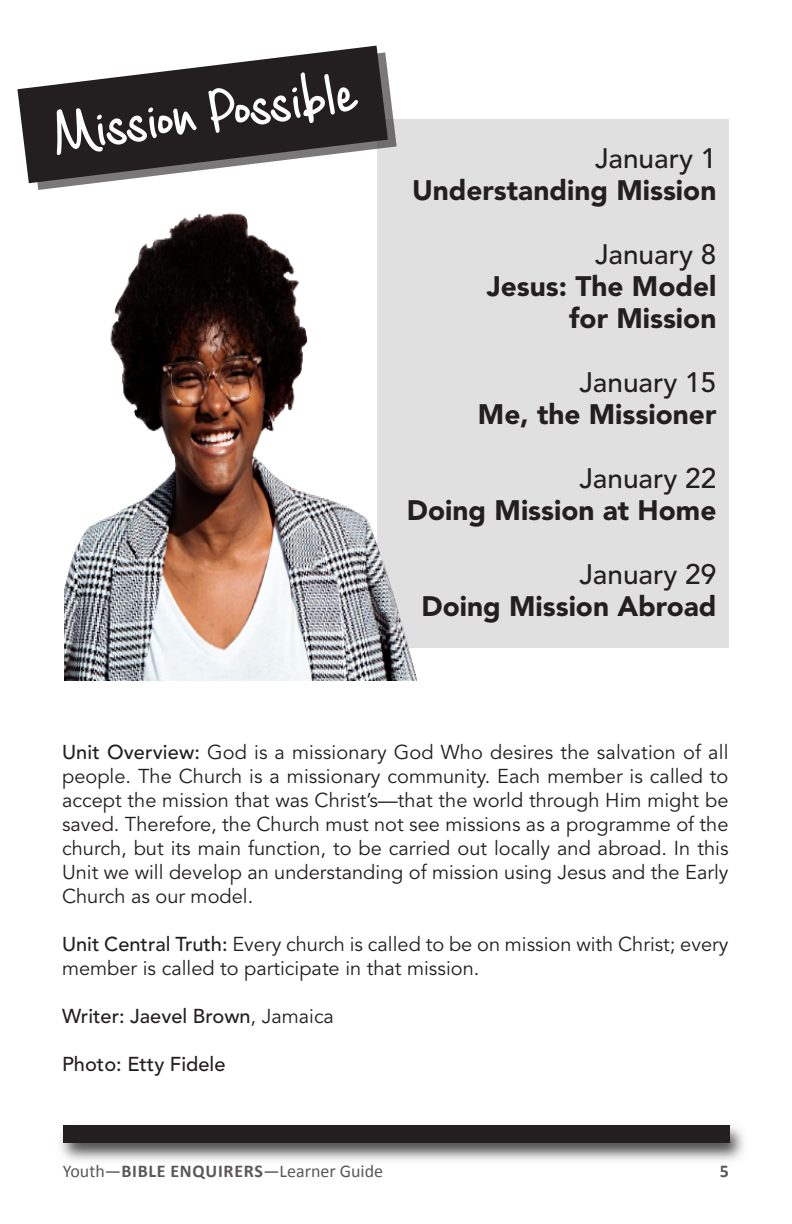
<style>
.page{position:relative;width:792px;height:1224px;background:#fff}
.page>*{position:absolute;margin:0;border:0;box-sizing:border-box;transform-origin:0 0}
.t1{font:700 76px "Cashew Apple Ale";color:#fff}
.t2{font:900 28px/32px "Avenir LT Std";color:#231f20;text-align:right}
.t3{font:500 28px "Avenir LT Std";color:#231f20}
.t4{font:20px/24px "Avenir LT Std";color:#231f20;text-align:justify}
.t5{font:500 20px "Avenir LT Std";color:#231f20}
.t6{font:18px "Calibri";color:rgb(35 31 32/.75)}
.t7{font:700 18px "Calibri";color:rgb(35 31 32/.75)}
.s1{font-weight:500}
.s2{font-weight:400}
.s3{font-weight:700}
</style>
<div class="page">
<div style="left:377px;top:119px;width:351px;height:529px;background:#e0e0e0"></div>
<img style="left:60px;top:1125px;width:684px;height:36px">
<div style="left:63px;top:1125px;width:666px;height:17px;background:#231f20"></div>
<svg style="left:29px;top:76px;width:368px;height:114px"></svg>
<svg style="left:17px;top:46px;width:371px;height:137px;fill:#231f20"></svg>
<img style="left:64px;top:213px;width:352px;height:467px">
<h1 class="t1" style="left:49px;top:97px;width:309px;rotate:-8deg">Mission Possible</h1>
<h2 class="t3" style="left:595px;top:147px;width:123px">January 1</h2>
<h2 class="t2" style="left:412px;top:174px;width:306px">Understanding Mission</h2>
<h2 class="t3" style="left:595px;top:243px;width:123px">January 8</h2>
<h2 class="t2" style="left:487px;top:270px;width:231px">Jesus: The Model for Mission</h2>
<h2 class="t3" style="left:579px;top:371px;width:138px">January 15</h2>
<h2 class="t2" style="left:478px;top:398px;width:240px">Me, the Missioner</h2>
<h2 class="t3" style="left:579px;top:467px;width:138px">January 22</h2>
<h2 class="t2" style="left:407px;top:494px;width:311px">Doing Mission at Home</h2>
<h2 class="t3" style="left:579px;top:563px;width:138px">January 29</h2>
<h2 class="t2" style="left:421px;top:590px;width:297px">Doing Mission Abroad</h2>
<p class="t4" style="left:62px;top:742px;width:668px"><span class="s1">Unit Overview:</span> God is a missionary God Who desires the salvation of all people. The Church is a missionary community. Each member is called to accept the mission that was Christ’s—that the world through Him might be saved. Therefore, the Church must not see missions as a programme of the church, but its main function, to be carried out locally and abroad. In this Unit we will develop an understanding of mission using Jesus and the Early Church as our model.</p>
<p class="t4" style="left:62px;top:934px;width:668px"><span class="s1">Unit Central Truth:</span> Every church is called to be on mission with Christ; every member is called to participate in that mission.</p>
<p class="t5" style="left:62px;top:1008px;width:273px">Writer: Jaevel Brown<span class="s2">, Jamaica</span></p>
<p class="t5" style="left:62px;top:1056px;width:165px">Photo: Etty Fidele</p>
<p class="t6" style="left:63px;top:1160px;width:322px">Youth—<span class="s3">BIBLE ENQUIRERS</span>—Learner Guide</p>
<p class="t7" style="left:720px;top:1160px;width:11px">5</p>
</div>
